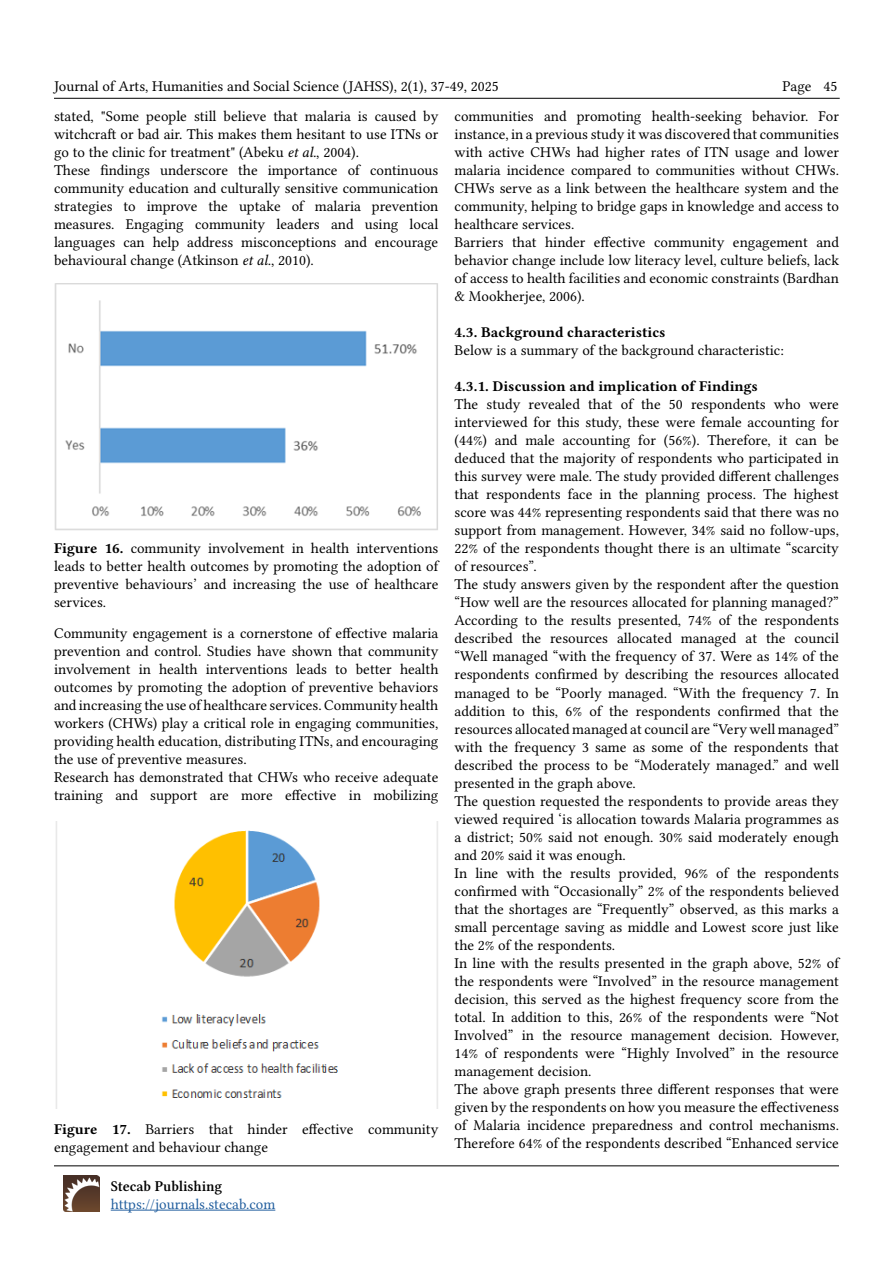
<style>
.page{position:relative;width:893px;height:1263px;background:#fff}
.page>*{position:absolute;margin:0;border:0;box-sizing:border-box;transform-origin:0 0}
.t1{font:15px/18px "Libertinus Serif";color:#000}
.t2{font:700 15px "Libertinus Serif";color:#000}
.t3{font:15px "Libertinus Serif";color:#215e9e}
.t4{font:600 15px "Libertinus Serif";color:#000}
.s1{font-style:italic}
.s2{font-weight:700}
</style>
<div class="page">
<hr style="left:111px;top:1210px;width:164px;height:1px;background:#215e9e">
<hr style="left:54px;top:1165px;width:785px;height:1px;background:#000">
<img style="left:63px;top:1175px;width:36px;height:37px">
<hr style="left:54px;top:98px;width:786px;height:1px;background:#000">
<img style="left:54px;top:284px;width:384px;height:247px">
<img style="left:56px;top:821px;width:382px;height:288px">
<p class="t1" style="left:54px;top:77px;width:446px">Journal of Arts, Humanities and Social Science (JAHSS), 2(1), 37-49, 2025</p>
<p class="t1" style="left:782px;top:77px;width:31px">Page</p>
<p class="t1" style="left:54px;top:107px;width:386px">stated, "Some people still believe that malaria is caused by witchcraft or bad air. This makes them hesitant to use ITNs or go to the clinic for treatment" (Abeku <span class="s1">et al.</span>, 2004).<br>These findings underscore the importance of continuous community education and culturally sensitive communication strategies to improve the uptake of malaria prevention measures. Engaging community leaders and using local languages can help address misconceptions and encourage behavioural change (Atkinson <span class="s1">et al.</span>, 2010).</p>
<p class="t1" style="left:455px;top:107px;width:386px">communities and promoting health-seeking behavior. For instance, in a previous study it was discovered that communities with active CHWs had higher rates of ITN usage and lower malaria incidence compared to communities without CHWs.<br>CHWs serve as a link between the healthcare system and the community, helping to bridge gaps in knowledge and access to healthcare services.<br>Barriers that hinder effective community engagement and behavior change include low literacy level, culture beliefs, lack of access to health facilities and economic constraints (Bardhan &amp; Mookherjee, 2006).</p>
<p class="t2" style="left:455px;top:322px;width:213px">4.3. Background characteristics</p>
<p class="t1" style="left:455px;top:341px;width:331px">Below is a summary of the background characteristic:</p>
<p class="t2" style="left:455px;top:376px;width:305px">4.3.1. Discussion and implication of Findings</p>
<p class="t1" style="left:455px;top:395px;width:386px">The study revealed that of the 50 respondents who were interviewed for this study, these were female accounting for (44%) and male accounting for (56%). Therefore, it can be deduced that the majority of respondents who participated in this survey were male. The study provided different challenges that respondents face in the planning process. The highest score was 44% representing respondents said that there was no support from management. However, 34% said no follow-ups, 22% of the respondents thought there is an ultimate “scarcity of resources”.<br>The study answers given by the respondent after the question “How well are the resources allocated for planning managed?” According to the results presented, 74% of the respondents described the resources allocated managed at the council “Well managed “with the frequency of 37. Were as 14% of the respondents confirmed by describing the resources allocated managed to be “Poorly managed. “With the frequency 7. In addition to this, 6% of the respondents confirmed that the resources allocated managed at council are “Very well managed” with the frequency 3 same as some of the respondents that described the process to be “Moderately managed.” and well presented in the graph above.<br>The question requested the respondents to provide areas they viewed required ‘is allocation towards Malaria programmes as a district; 50% said not enough. 30% said moderately enough and 20% said it was enough.<br>In line with the results provided, 96% of the respondents confirmed with “Occasionally” 2% of the respondents believed that the shortages are “Frequently” observed, as this marks a small percentage saving as middle and Lowest score just like the 2% of the respondents.<br>In line with the results presented in the graph above, 52% of the respondents were “Involved” in the resource management decision, this served as the highest frequency score from the total. In addition to this, 26% of the respondents were “Not Involved” in the resource management decision. However, 14% of respondents were “Highly Involved” in the resource management decision.<br>The above graph presents three different responses that were given by the respondents on how you measure the effectiveness of Malaria incidence preparedness and control mechanisms.<br>Therefore 64% of the respondents described “Enhanced service</p>
<p class="t1" style="left:823px;top:77px;width:15px">45</p>
<p class="t1" style="left:54px;top:539px;width:386px;text-align:justify"><span class="s2">Figure 16.</span> community involvement in health interventions leads to better health outcomes by promoting the adoption of preventive behaviours’ and increasing the use of healthcare services.</p>
<p class="t1" style="left:54px;top:624px;width:386px">Community engagement is a cornerstone of effective malaria prevention and control. Studies have shown that community involvement in health interventions leads to better health outcomes by promoting the adoption of preventive behaviors and increasing the use of healthcare services. Community health workers (CHWs) play a critical role in engaging communities, providing health education, distributing ITNs, and encouraging the use of preventive measures.<br>Research has demonstrated that CHWs who receive adequate training and support are more effective in mobilizing</p>
<p class="t1" style="left:54px;top:1120px;width:386px"><span class="s2">Figure 17.</span> Barriers that hinder effective community engagement and behaviour change</p>
<p class="t4" style="left:111px;top:1178px;width:113px">Stecab Publishing</p>
<p class="t3" style="left:111px;top:1195px;width:166px">https://journals.stecab.com</p>
</div>
